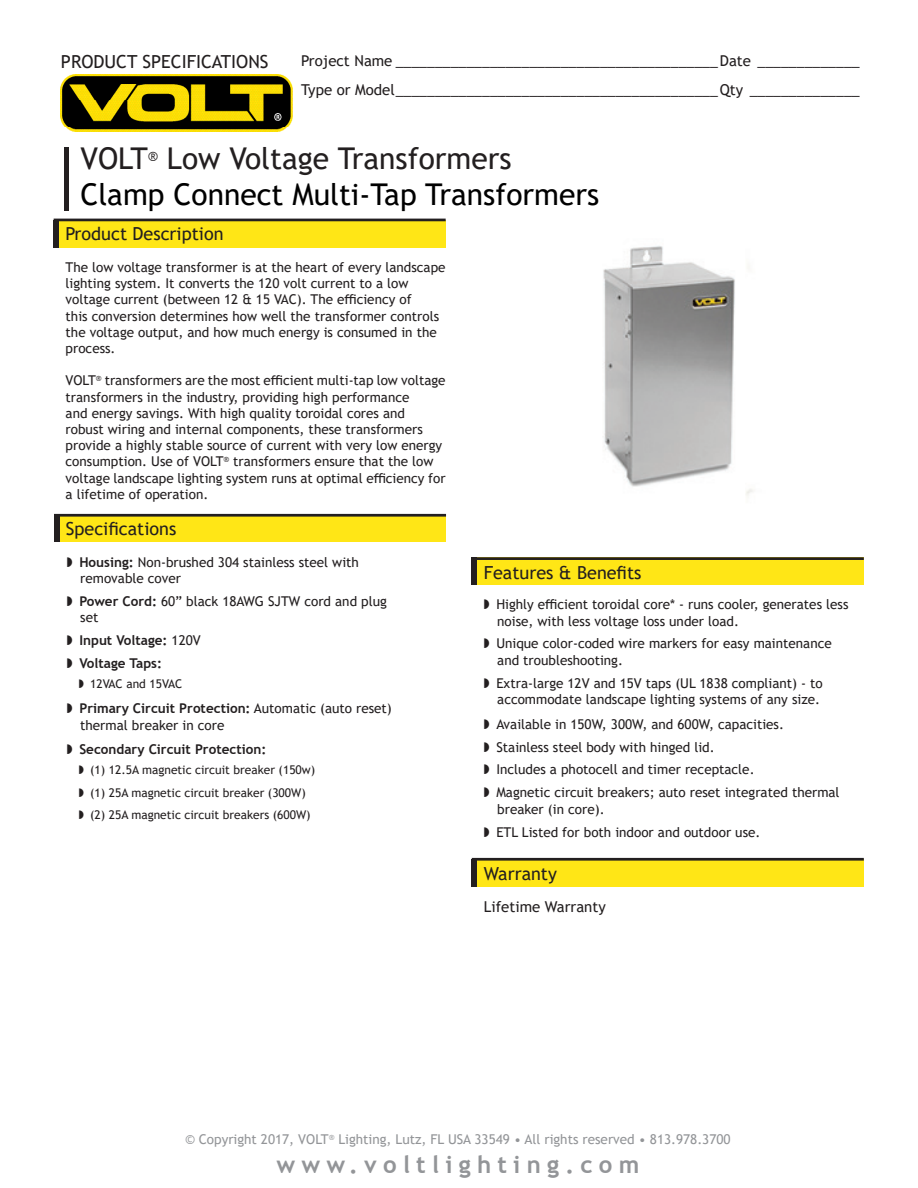
<style>
.page{position:relative;width:918px;height:1188px;background:#fff}
.page>*{position:absolute;margin:0;border:0;box-sizing:border-box;transform-origin:0 0}
.t1{font:30px "Trebuchet MS";color:#000}
.t2{font:30px "Trebuchet MS";color:#231f20}
.spec_bullets{font:700 24px "Trebuchet MS";letter-spacing:.26em;color:#939598}
.Spec_Headings{font:18px "Trebuchet MS";color:#231f20}
.t3{font:15px/28.5px "Trebuchet MS";color:#231f20}
.t4{font:13.5px/16.2px "Trebuchet MS";color:#231f20}
.copyright{font:13.5px "Trebuchet MS";color:#939598}
.t5{font:700 13.5px "Trebuchet MS";color:#231f20}
.t6{font:12px "Trebuchet MS";color:#231f20}
.s1{font-weight:700}
.s2{font-weight:400}
</style>
<div class="page">
<img style="left:61px;top:75px;width:232px;height:56px">
<div style="left:64px;top:147px;width:5px;height:64px;background:#231f20"></div>
<div style="left:59px;top:220px;width:387px;height:28px;background:#ffe616"></div>
<div style="left:54px;top:220px;width:5px;height:28px;background:#231f20"></div>
<div style="left:54px;top:219px;width:392px;height:2px;border:2px solid #231f20"></div>
<div style="left:59px;top:514px;width:387px;height:28px;background:#ffe616"></div>
<div style="left:54px;top:514px;width:5px;height:28px;background:#231f20"></div>
<div style="left:54px;top:514px;width:392px;height:3px;border:2px solid #231f20"></div>
<div style="left:477px;top:557px;width:387px;height:28px;background:#ffe616"></div>
<div style="left:472px;top:557px;width:5px;height:28px;background:#231f20"></div>
<div style="left:472px;top:557px;width:392px;height:3px;border:2px solid #231f20"></div>
<div style="left:477px;top:859px;width:387px;height:28px;background:#ffe616"></div>
<div style="left:472px;top:859px;width:5px;height:28px;background:#231f20"></div>
<div style="left:472px;top:858px;width:392px;height:3px;border:2px solid #231f20"></div>
<img style="left:603px;top:246px;width:150px;height:250px">
<h3 class="Spec_Headings" style="left:61px;top:51px;width:209px">PRODUCT SPECIFICATIONS</h3>
<p class="t3" style="left:301px;top:47px;width:560px">Project Name _________________________________________Date _____________<br>Type or Model_________________________________________Qty ______________</p>
<p class="t2" style="left:80px;top:140px;width:433px">VOLT<sup>®</sup> Low Voltage Transformers</p>
<p class="t1" style="left:80px;top:176px;width:520px">Clamp Connect Multi-Tap Transformers</p>
<p class="Spec_Headings" style="left:65px;top:222px;width:160px">Product Description</p>
<p class="t4" style="left:66px;top:259px;width:381px">The low voltage transformer is at the heart of every landscape</p>
<p class="t4" style="left:66px;top:275px;width:344px">lighting system. It converts the 120 volt current to a low</p>
<p class="t4" style="left:66px;top:291px;width:348px">voltage current (between 12 &amp; 15 VAC). The efficiency of</p>
<p class="t4" style="left:66px;top:308px;width:375px">this conversion determines how well the transformer controls</p>
<p class="t4" style="left:66px;top:324px;width:373px">the voltage output, and how much energy is consumed in the</p>
<p class="t4" style="left:66px;top:340px;width:51px">process.</p>
<p class="t4" style="left:66px;top:372px;width:381px">VOLT<sup>®</sup> transformers are the most efficient multi-tap low voltage</p>
<p class="t4" style="left:66px;top:389px;width:345px">transformers in the industry, providing high performance</p>
<p class="t4" style="left:66px;top:405px;width:341px">and energy savings. With high quality toroidal cores and</p>
<p class="t4" style="left:66px;top:421px;width:359px">robust wiring and internal components, these transformers</p>
<p class="t4" style="left:66px;top:437px;width:378px">provide a highly stable source of current with very low energy</p>
<p class="t4" style="left:66px;top:453px;width:369px">consumption. Use of VOLT<sup>®</sup> transformers ensure that the low</p>
<p class="t4" style="left:66px;top:470px;width:381px">voltage landscape lighting system runs at optimal efficiency for</p>
<p class="t4" style="left:66px;top:486px;width:144px">a lifetime of operation.</p>
<p class="Spec_Headings" style="left:66px;top:517px;width:112px">Specifications</p>
<p class="t4" style="left:79px;top:554px;width:281px"><span class="s1">Housing:</span> Non-brushed 304 stainless steel with removable cover</p>
<p class="t4" style="left:79px;top:593px;width:309px"><span class="s1">Power Cord:</span> 60” black 18AWG SJTW cord and plug set</p>
<p class="t5" style="left:79px;top:632px;width:123px">Input Voltage: <span class="s2">120V</span></p>
<p class="t5" style="left:79px;top:655px;width:84px">Voltage Taps:</p>
<p class="t6" style="left:90px;top:676px;width:94px">12VAC and 15VAC</p>
<p class="t4" style="left:79px;top:700px;width:314px"><span class="s1">Primary Circuit Protection:</span> Automatic (auto reset) thermal breaker in core</p>
<p class="t5" style="left:79px;top:741px;width:188px">Secondary Circuit Protection:</p>
<p class="t6" style="left:90px;top:763px;width:227px">(1) 12.5A magnetic circuit breaker (150w)</p>
<p class="t6" style="left:90px;top:785px;width:217px">(1) 25A magnetic circuit breaker (300W)</p>
<p class="t6" style="left:90px;top:807px;width:222px">(2) 25A magnetic circuit breakers (600W)</p>
<p class="Spec_Headings" style="left:484px;top:561px;width:159px">Features &amp; Benefits</p>
<p class="t4" style="left:496px;top:596px;width:354px">Highly efficient toroidal core* - runs cooler, generates less noise, with less voltage loss under load.</p>
<p class="t4" style="left:496px;top:635px;width:337px">Unique color-coded wire markers for easy maintenance and troubleshooting.</p>
<p class="t4" style="left:496px;top:675px;width:328px">Extra-large 12V and 15V taps (UL 1838 compliant) - to accommodate landscape lighting systems of any size.</p>
<p class="t4" style="left:496px;top:716px;width:289px">Available in 150W, 300W, and 600W, capacities.</p>
<p class="t4" style="left:496px;top:739px;width:220px">Stainless steel body with hinged lid.</p>
<p class="t4" style="left:496px;top:761px;width:260px">Includes a photocell and timer receptacle.</p>
<p class="t4" style="left:496px;top:784px;width:345px">Magnetic circuit breakers; auto reset integrated thermal breaker (in core).</p>
<p class="t4" style="left:496px;top:824px;width:266px">ETL Listed for both indoor and outdoor use.</p>
<p class="Spec_Headings" style="left:484px;top:862px;width:75px">Warranty</p>
<p class="t3" style="left:484px;top:893px;width:123px">Lifetime Warranty</p>
<p class="copyright" style="left:185px;top:1131px;width:547px">© Copyright 2017, VOLT<sup>®</sup> Lighting, Lutz, FL USA 33549 • All rights reserved • 813.978.3700</p>
<p class="spec_bullets" style="left:276px;top:1149px;width:364px">www.voltlighting.com</p>
</div>
